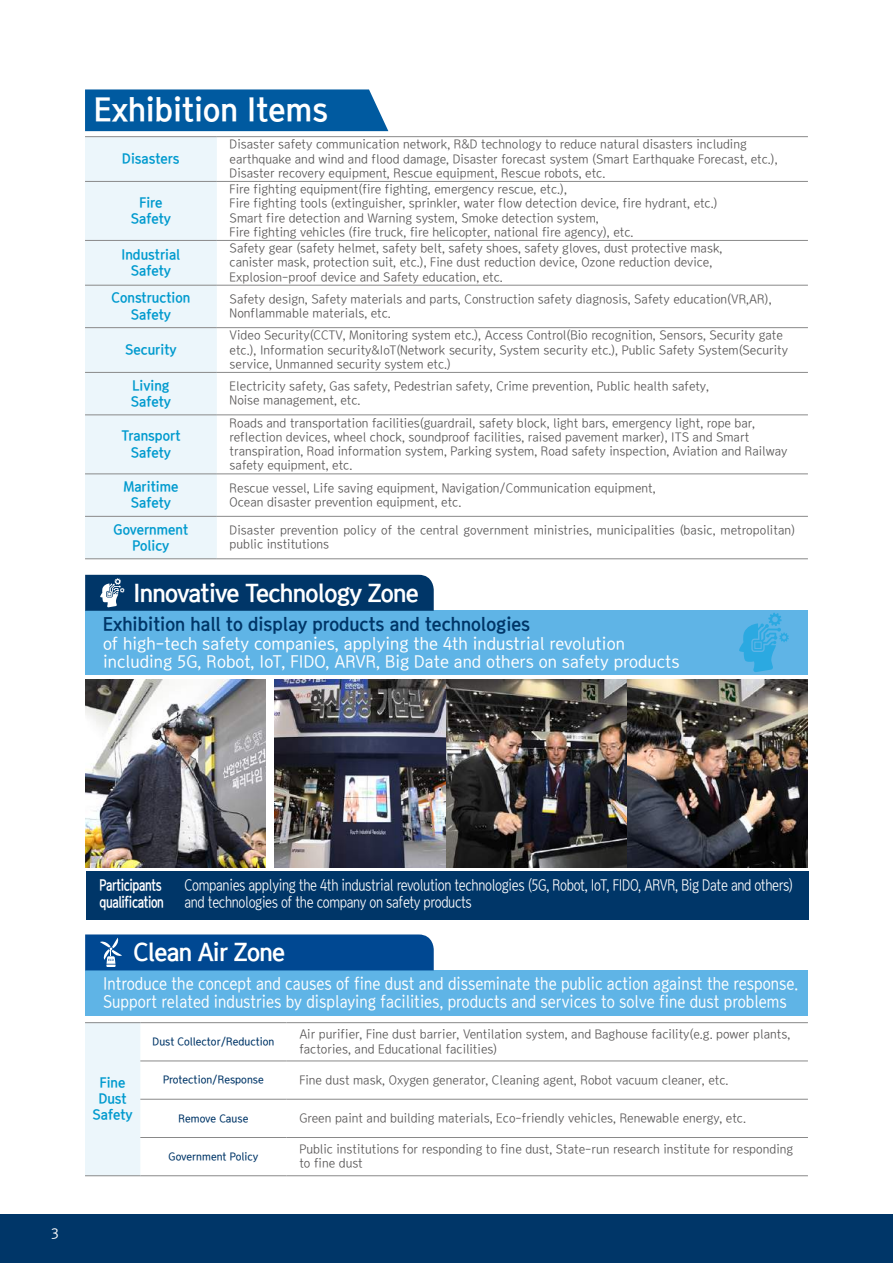
<style>
.page{position:relative;width:893px;height:1263px;background:#fff}
.page>*{position:absolute;margin:0;border:0;box-sizing:border-box;transform-origin:0 0}
.t1{font:31.5px "Korean GD16 R";color:#fff}
.t2{font:24px "Korean GD16 R";letter-spacing:-.03em;color:#fff}
.t3{font:18px "Korean GD16 R";color:#003668}
.t4{font:16.5px/18px "Korean GD13 R";color:#fff;scale:.9 1}
.t5{font:16.5px/18px "Korean GD13 R";color:#fff}
.t6{font:15px/16.5px "Korean GD12 R";letter-spacing:-.03em;color:#fff;scale:.85 1}
.t7{font:15px/16.5px "Korean GD16 R";letter-spacing:-.03em;color:#fff;scale:.8 1}
.t8{font:13.5px/16.2px "Korean GD16 R";color:#009ace;text-align:center}
.t9{font:13.5px "Korean GD13 R";color:#fff}
.t10{font:12px/14.2px "Korean GD12 R";color:#595757}
.t11{font:10.5px "Korean GD14 R";color:#003668}
</style>
<div class="page">
<div style="left:0;top:1214px;width:893px;height:49px;background:#003668"></div>
<div style="left:85px;top:89px;width:303px;height:42px;background:#005aa0"></div>
<div style="left:85px;top:137px;width:132px;height:421px;background:#ecf6fb"></div>
<hr style="left:85px;top:181px;width:132px;height:1px;background:#898989">
<hr style="left:217px;top:181px;width:591px;height:1px;background:#898989">
<hr style="left:85px;top:240px;width:132px;height:1px;background:#898989">
<hr style="left:217px;top:240px;width:591px;height:1px;background:#898989">
<hr style="left:85px;top:285px;width:132px;height:1px;background:#898989">
<hr style="left:217px;top:285px;width:591px;height:1px;background:#898989">
<hr style="left:85px;top:327px;width:132px;height:1px;background:#898989">
<hr style="left:217px;top:327px;width:591px;height:1px;background:#898989">
<hr style="left:85px;top:372px;width:132px;height:1px;background:#898989">
<hr style="left:217px;top:372px;width:591px;height:1px;background:#898989">
<hr style="left:85px;top:415px;width:132px;height:1px;background:#898989">
<hr style="left:217px;top:415px;width:591px;height:1px;background:#898989">
<hr style="left:85px;top:474px;width:132px;height:1px;background:#898989">
<hr style="left:217px;top:474px;width:591px;height:1px;background:#898989">
<hr style="left:85px;top:516px;width:132px;height:1px;background:#898989">
<hr style="left:217px;top:516px;width:591px;height:1px;background:#898989">
<hr style="left:85px;top:136px;width:132px;height:1px;background:#898989">
<hr style="left:217px;top:136px;width:591px;height:1px;background:#898989">
<hr style="left:85px;top:558px;width:132px;height:1px;background:#898989">
<hr style="left:217px;top:558px;width:591px;height:1px;background:#898989">
<div style="left:85px;top:1023px;width:55px;height:153px;background:#ecf6fb"></div>
<svg style="left:140px;top:1023px;width:147px;height:76px"></svg>
<hr style="left:140px;top:1061px;width:147px;height:1px;background:#898989">
<hr style="left:287px;top:1061px;width:521px;height:1px;background:#898989">
<hr style="left:140px;top:1099px;width:147px;height:1px;background:#898989">
<hr style="left:287px;top:1099px;width:521px;height:1px;background:#898989">
<hr style="left:140px;top:1137px;width:147px;height:1px;background:#898989">
<hr style="left:287px;top:1137px;width:521px;height:1px;background:#898989">
<hr style="left:85px;top:1175px;width:55px;height:1px;background:#898989">
<hr style="left:140px;top:1175px;width:147px;height:1px;background:#898989">
<hr style="left:287px;top:1175px;width:521px;height:1px;background:#898989">
<hr style="left:85px;top:1022px;width:55px;height:1px;background:#898989">
<hr style="left:140px;top:1022px;width:147px;height:1px;background:#898989">
<hr style="left:287px;top:1022px;width:521px;height:1px;background:#898989">
<div style="left:85px;top:611px;width:723px;height:64px;background:#5fb4e6"></div>
<div style="left:85px;top:970px;width:723px;height:46px;background:#5fb4e6"></div>
<img style="left:85px;top:680px;width:181px;height:187px">
<img style="left:274px;top:680px;width:534px;height:187px">
<div style="left:86px;top:871px;width:723px;height:48px;background:#003668"></div>
<svg style="left:739px;top:613px;width:50px;height:59px"></svg>
<div style="left:85px;top:575px;width:349px;height:36px;background:#003668"></div>
<div style="left:85px;top:934px;width:349px;height:36px;background:#004892"></div>
<h1 class="t1" style="left:94px;top:94px;width:235px">Exhibition Items</h1>
<p class="t8" style="left:122px;top:151px;width:59px">Disasters</p>
<p class="t10" style="left:230px;top:138px;width:550px">Disaster safety communication network, R&amp;D technology to reduce natural disasters including earthquake and wind and flood damage, Disaster forecast system (Smart Earthquake Forecast, etc.),<br>Disaster recovery equipment, Rescue equipment, Rescue robots, etc.</p>
<p class="t8" style="left:131px;top:195px;width:42px">Fire<br>Safety</p>
<p class="t10" style="left:230px;top:182px;width:489px">Fire fighting equipment(fire fighting, emergency rescue, etc.),<br>Fire fighting tools (extinguisher, sprinkler, water flow detection device, fire hydrant, etc.)<br>Smart fire detection and Warning system, Smoke detection system,<br>Fire fighting vehicles (fire truck, fire helicopter, national fire agency), etc.</p>
<p class="t8" style="left:121px;top:246px;width:60px">Industrial<br>Safety</p>
<p class="t10" style="left:230px;top:241px;width:494px">Safety gear (safety helmet, safety belt, safety shoes, safety gloves, dust protective mask, canister mask, protection suit, etc.), Fine dust reduction device, Ozone reduction device,<br>Explosion-proof device and Safety education, etc.</p>
<p class="t8" style="left:112px;top:290px;width:80px">Construction<br>Safety</p>
<p class="t10" style="left:230px;top:292px;width:544px">Safety design, Safety materials and parts, Construction safety diagnosis, Safety education(VR,AR),<br>Nonflammable materials, etc.</p>
<p class="t8" style="left:125px;top:342px;width:53px">Security</p>
<p class="t10" style="left:230px;top:329px;width:560px">Video Security(CCTV, Monitoring system etc.), Access Control(Bio recognition, Sensors, Security gate etc.), Information security&amp;IoT(Network security, System security etc.), Public Safety System(Security service, Unmanned security system etc.)</p>
<p class="t8" style="left:131px;top:377px;width:42px;text-align:left">Living<br>Safety</p>
<p class="t10" style="left:230px;top:379px;width:481px">Electricity safety, Gas safety, Pedestrian safety, Crime prevention, Public health safety,<br>Noise management, etc.</p>
<p class="t8" style="left:121px;top:428px;width:61px">Transport<br>Safety</p>
<p class="t10" style="left:230px;top:416px;width:559px">Roads and transportation facilities(guardrail, safety block, light bars, emergency light, rope bar, reflection devices, wheel chock, soundproof facilities, raised pavement marker), ITS and Smart transpiration, Road information system, Parking system, Road safety inspection, Aviation and Railway safety equipment, etc.</p>
<p class="t8" style="left:123px;top:479px;width:57px">Maritime<br>Safety</p>
<p class="t10" style="left:230px;top:481px;width:428px">Rescue vessel, Life saving equipment, Navigation/Communication equipment,<br>Ocean disaster prevention equipment, etc.</p>
<p class="t8" style="left:114px;top:521px;width:76px">Government<br>Policy</p>
<p class="t10" style="left:230px;top:523px;width:567px">Disaster prevention policy of the central government ministries, municipalities (basic, metropolitan) public institutions</p>
<h2 class="t2" style="left:133px;top:581px;width:287px">Innovative Technology Zone</h2>
<h3 class="t3" style="left:103px;top:615px;width:429px">Exhibition hall to display products and technologies</h3>
<h3 class="t5" style="left:103px;top:634px;width:578px">of high-tech safety companies, applying the 4th industrial revolution including 5G, Robot, IoT, FIDO, ARVR, Big Date and others on safety products</h3>
<p class="t9" style="left:51px;top:1227px;width:9px">3</p>
<p class="t7" style="left:99px;top:877px;width:82px">Participants qualification</p>
<p class="t6" style="left:184px;top:877px;width:718px">Companies applying the 4th industrial revolution technologies (5G, Robot, IoT, FIDO, ARVR, Big Date and others) and technologies of the company on safety products</p>
<h2 class="t2" style="left:133px;top:940px;width:153px">Clean Air Zone</h2>
<h3 class="t4" style="left:103px;top:975px;width:774px">Introduce the concept and causes of fine dust and disseminate the public action against the response.<br>Support related industries by displaying facilities, products and services to solve fine dust problems</h3>
<p class="t8" style="left:93px;top:1075px;width:42px">Fine<br>Dust<br>Safety</p>
<p class="t11" style="left:153px;top:1036px;width:123px">Dust Collector/Reduction</p>
<p class="t10" style="left:299px;top:1027px;width:492px">Air purifier, Fine dust barrier, Ventilation system, and Baghouse facility(e.g. power plants, factories, and Educational facilities)</p>
<p class="t11" style="left:163px;top:1074px;width:102px">Protection/Response</p>
<p class="t10" style="left:299px;top:1073px;width:431px">Fine dust mask, Oxygen generator, Cleaning agent, Robot vacuum cleaner, etc.</p>
<p class="t11" style="left:179px;top:1112px;width:71px">Remove Cause</p>
<p class="t10" style="left:299px;top:1111px;width:448px">Green paint and building materials, Eco-friendly vehicles, Renewable energy, etc.</p>
<p class="t11" style="left:169px;top:1151px;width:91px">Government Policy</p>
<p class="t10" style="left:299px;top:1142px;width:495px">Public institutions for responding to fine dust, State-run research institute for responding to fine dust</p>
</div>
